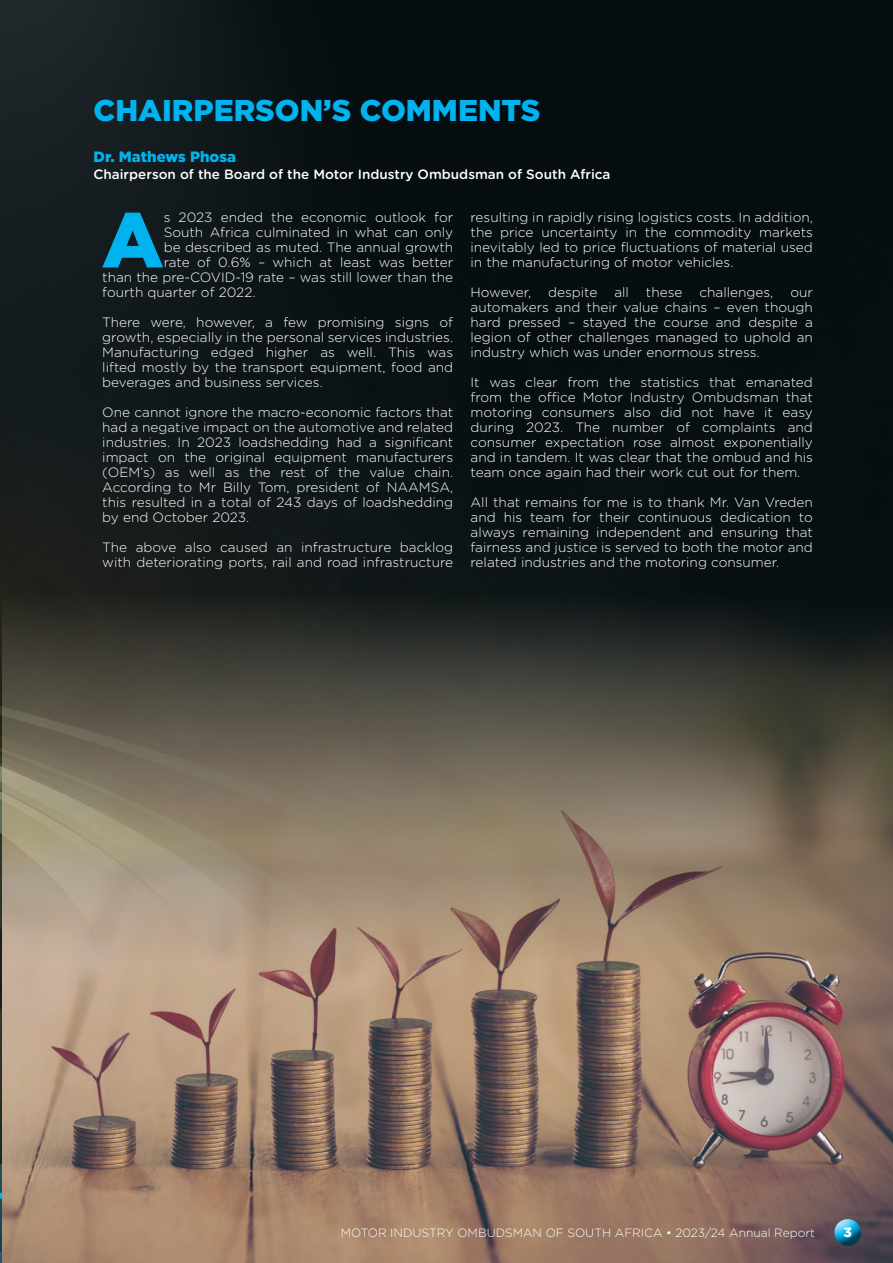
<style>
.page{position:relative;width:893px;height:1263px;background:#fff}
.page>*{position:absolute;margin:0;border:0;box-sizing:border-box;transform-origin:0 0}
.t1{font:900 77.85px "Gotham";color:#00b3ef}
.t2{font:900 30px "Gotham";color:#00b3ef}
.t3{font:900 15px "Gotham";color:#00b3ef}
.t4{font:300 13.5px/15px "Gotham Rounded";color:#fff;text-align:justify}
.t5{font:500 13.5px "Gotham Rounded";color:#fff}
.t6{font:300 13.5px "Gotham Rounded";letter-spacing:-.025em;color:#fff}
.t7{font:900 13.5px "Gotham";color:#fff}
.t8{font:300 12px "Gotham Rounded";color:#fff}
</style>
<div class="page">
<div style="left:0;top:0;width:893px;height:1263px;background:linear-gradient(to right,#151c1e,#020a0d)"></div>
<img style="left:2px;top:593px;width:891px;height:670px">
<div style="left:833px;top:1217px;width:30px;height:21px;background:#fff;opacity:.75"></div>
<div style="left:833px;top:1221px;width:30px;height:26px;background:#231f20;opacity:.75"></div>
<svg style="left:0;top:1193px;width:2px;height:6px"></svg>
<h2 class="t2" style="left:94px;top:90px;width:448px">CHAIRPERSON’S COMMENTS</h2>
<p class="t3" style="left:94px;top:147px;width:144px">Dr. Mathews Phosa</p>
<p class="t5" style="left:94px;top:164px;width:518px">Chairperson of the Board of the Motor Industry Ombudsman of South Africa</p>
<h1 class="t1" style="left:102px;top:186px;width:63px">A</h1>
<p class="t4" style="left:164px;top:210px;width:291px">s 2023 ended the economic outlook for</p>
<p class="t4" style="left:471px;top:210px;width:344px">resulting in rapidly rising logistics costs. In addition, the price uncertainty in the commodity markets inevitably led to price fluctuations of material used in the manufacturing of motor vehicles.</p>
<p class="t6" style="left:471px;top:284px;width:62px">However,</p>
<p class="t4" style="left:548px;top:285px;width:51px">despite</p>
<p class="t4" style="left:614px;top:285px;width:16px">all</p>
<p class="t4" style="left:646px;top:285px;width:38px">these</p>
<p class="t4" style="left:699px;top:285px;width:75px">challenges,</p>
<p class="t4" style="left:164px;top:225px;width:291px">South Africa culminated in what can only</p>
<p class="t4" style="left:164px;top:240px;width:291px">be described as muted. The annual growth</p>
<p class="t4" style="left:164px;top:255px;width:291px">rate of 0.6% – which at least was better</p>
<p class="t4" style="left:102px;top:270px;width:352px">than the pre-COVID-19 rate – was still lower than the</p>
<p class="t4" style="left:102px;top:285px;width:155px">fourth quarter of 2022.</p>
<p class="t4" style="left:102px;top:315px;width:352px">There were, however, a few promising signs of growth, especially in the personal services industries.<br>Manufacturing edged higher as well. This was lifted mostly by the transport equipment, food and beverages and business services.</p>
<p class="t4" style="left:102px;top:405px;width:352px">One cannot ignore the macro-economic factors that had a negative impact on the automotive and related industries. In 2023 loadshedding had a significant impact on the original equipment manufacturers (OEM’s) as well as the rest of the value chain.<br>According to Mr Billy Tom, president of NAAMSA, this resulted in a total of 243 days of loadshedding by end October 2023.</p>
<p class="t4" style="left:102px;top:540px;width:352px">The above also caused an infrastructure backlog with deteriorating ports, rail and road infrastructure</p>
<p class="t4" style="left:471px;top:285px;width:344px;text-indent:320px">our automakers and their value chains – even though hard pressed – stayed the course and despite a legion of other challenges managed to uphold an industry which was under enormous stress.</p>
<p class="t4" style="left:471px;top:375px;width:344px">It was clear from the statistics that emanated from the office Motor Industry Ombudsman that motoring consumers also did not have it easy during 2023. The number of complaints and consumer expectation rose almost exponentially and in tandem. It was clear that the ombud and his team once again had their work cut out for them.</p>
<p class="t4" style="left:471px;top:494px;width:344px">All that remains for me is to thank Mr. Van Vreden and his team for their continuous dedication to always remaining independent and ensuring that fairness and justice is served to both the motor and related industries and the motoring consumer.</p>
<p class="t8" style="left:341px;top:1225px;width:476px">MOTOR INDUSTRY OMBUDSMAN OF SOUTH AFRICA • 2023/24 Annual Report</p>
<p class="t7" style="left:843px;top:1222px;width:10px">3</p>
</div>
